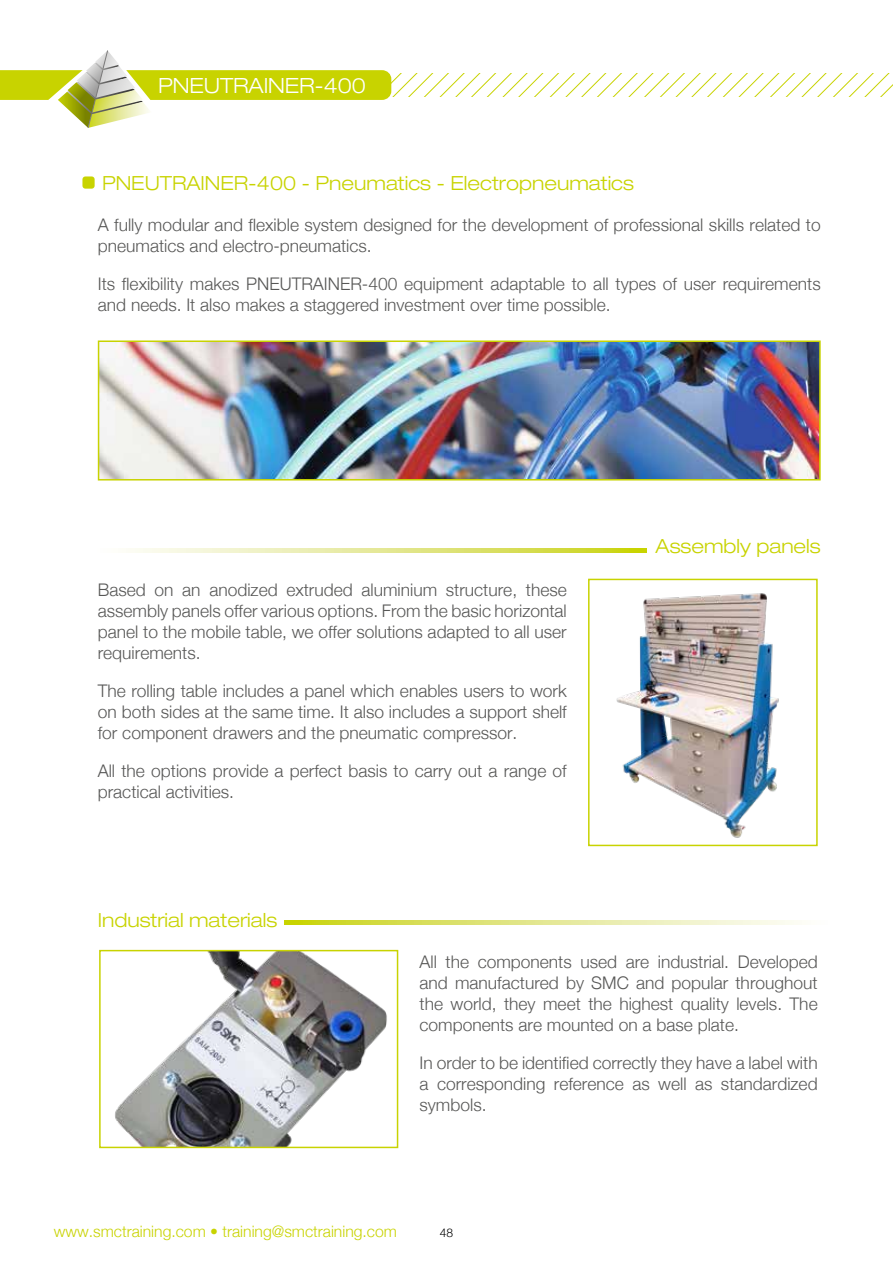
<style>
.page{position:relative;width:893px;height:1263px;background:#fff}
.page>*{position:absolute;margin:0;border:0;box-sizing:border-box;transform-origin:0 0}
.t1{font:300 expanded 21px "Helvetica Neue";letter-spacing:-.005em;color:#fff}
.t2{font:300 expanded 19.5px "Helvetica Neue";color:#c8d300}
.t3{font:300 17.4px/21px "Helvetica Neue";color:#575756;text-align:justify}
.t4{font:300 15.75px "Helvetica Neue";color:#c8d300}
.t5{font:300 12px "Helvetica Neue";color:#000}
</style>
<div class="page">
<div style="left:82px;top:176px;width:13px;height:13px;background:#c8d300;border-radius:3px"></div>
<img style="left:101px;top:343px;width:717px;height:134px">
<div style="left:98px;top:340px;width:723px;height:140px;border:2px solid #c8d300"></div>
<svg style="left:128px;top:548px;width:518px;height:4px;background:#e2e78b"></svg>
<img style="left:616px;top:593px;width:163px;height:245px">
<div style="left:588px;top:579px;width:230px;height:267px;border:2px solid #c8d300"></div>
<svg style="left:285px;top:920px;width:515px;height:4px;background:#e2e78b"></svg>
<img style="left:115px;top:953px;width:272px;height:192px">
<div style="left:99px;top:950px;width:299px;height:198px;border:2px solid #c8d300"></div>
<svg style="left:0;top:50px;width:893px;height:78px"></svg>
<p class="t1" style="left:158px;top:73px;width:209px">PNEUTRAINER-400</p>
<p class="t2" style="left:102px;top:172px;width:533px">PNEUTRAINER-400 - Pneumatics - Electropneumatics</p>
<p class="t3" style="left:98px;top:214px;width:724px">A fully modular and flexible system designed for the development of professional skills related to pneumatics and electro-pneumatics.</p>
<p class="t3" style="left:98px;top:273px;width:724px">Its flexibility makes PNEUTRAINER-400 equipment adaptable to all types of user requirements and needs. It also makes a staggered investment over time possible.</p>
<p class="t3" style="left:98px;top:578px;width:470px">Based on an anodized extruded aluminium structure, these assembly panels offer various options. From the basic horizontal panel to the mobile table, we offer solutions adapted to all user requirements.</p>
<p class="t3" style="left:98px;top:679px;width:470px">The rolling table includes a panel which enables users to work on both sides at the same time. It also includes a support shelf for component drawers and the pneumatic compressor.</p>
<p class="t3" style="left:98px;top:759px;width:470px">All the options provide a perfect basis to carry out a range of practical activities.</p>
<p class="t2" style="left:98px;top:908px;width:181px">Industrial materials</p>
<p class="t2" style="left:656px;top:534px;width:167px">Assembly panels</p>
<p class="t3" style="left:420px;top:951px;width:400px">All the components used are industrial. Developed and manufactured by SMC and popular throughout the world, they meet the highest quality levels. The components are mounted on a base plate.</p>
<p class="t3" style="left:420px;top:1052px;width:400px">In order to be identified correctly they have a label with a corresponding reference as well as standardized symbols.</p>
<p class="t4" style="left:54px;top:1221px;width:345px">www.smctraining.com • training@smctraining.com</p>
<p class="t5" style="left:440px;top:1225px;width:15px">48</p>
</div>
